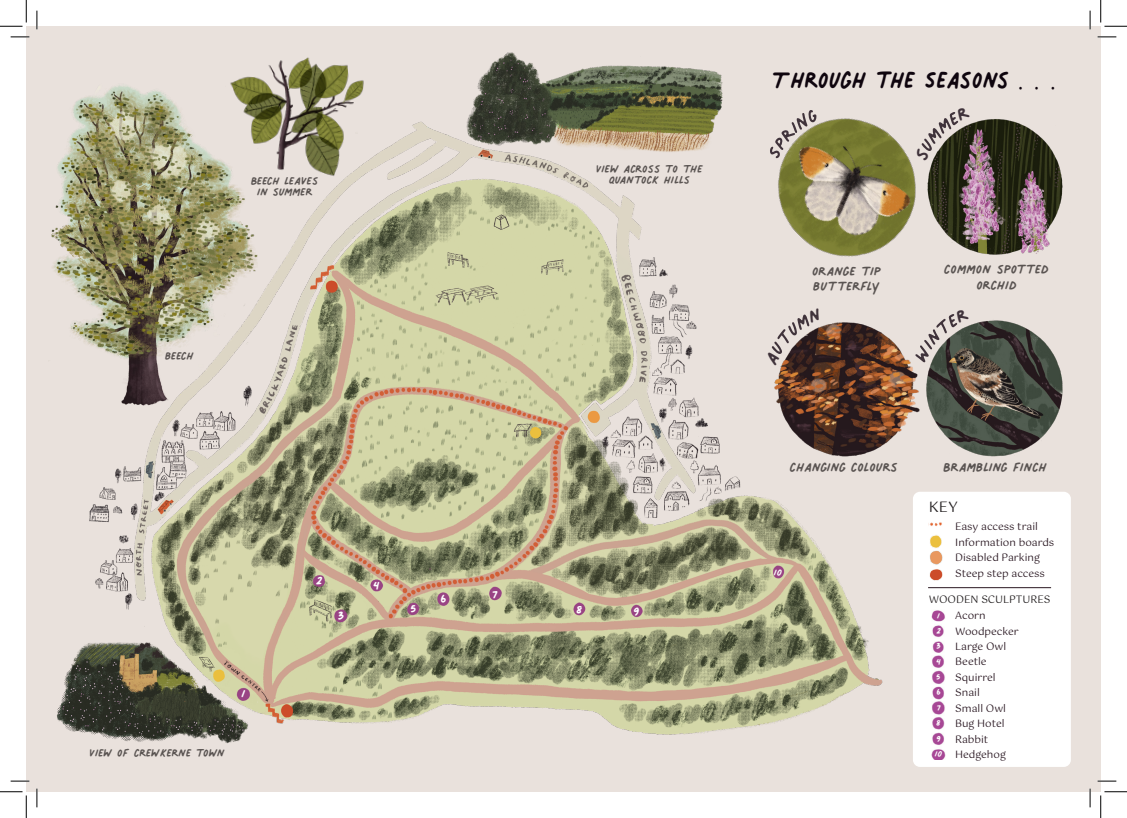
<style>
.page{position:relative;width:1127px;height:818px;background:#fff}
.page>*{position:absolute;margin:0;border:0;box-sizing:border-box;transform-origin:0 0}
.t1{font:50.88px "Palmer Lake Print";color:#0f050e;scale:.9 1}
.t2{font:26.88px "Palmer Lake Print";color:#5a5452}
.t3{font:25px "Palmer Lake Print";color:#fff}
.t4{font:23.12px "Palmer Lake Print";color:#5a5452}
.t5{font:20px "Palmer Lake Print";color:#fff}
.t6{font:18.12px "Palmer Lake Print";color:#fff}
.t7{font:14.5px "Gotu";color:#231f20}
.t8{font:10.38px "Gotu";color:#291721}
.t9{font:10.38px "Gotu";color:#231f20}
</style>
<div class="page">
<div style="left:26px;top:26px;width:1074px;height:766px;background:#e9e1dc"></div>
<img style="left:56px;top:649px;width:24px;height:83px">
<img style="left:80px;top:121px;width:803px;height:623px">
<img style="left:51px;top:85px;width:206px;height:328px">
<img style="left:223px;top:57px;width:178px;height:149px">
<img style="left:927px;top:119px;width:136px;height:136px">
<img style="left:772px;top:118px;width:144px;height:145px">
<img style="left:772px;top:315px;width:291px;height:149px">
<div style="left:912px;top:492px;width:158px;height:275px;background:#fff;border-radius:7px"></div>
<img style="left:931px;top:610px;width:14px;height:150px">
<img style="left:928px;top:522px;width:14px;height:4px">
<hr style="left:927px;top:587px;width:123px;height:1px;background:#291721">
<img style="left:929px;top:535px;width:14px;height:46px">
<img style="left:451px;top:52px;width:284px;height:101px">
<svg style="left:11px;top:36px;width:18px;height:2px"></svg>
<svg style="left:1097px;top:36px;width:18px;height:2px"></svg>
<svg style="left:11px;top:780px;width:18px;height:2px"></svg>
<svg style="left:1097px;top:780px;width:18px;height:2px"></svg>
<svg style="left:36px;top:11px;width:2px;height:18px"></svg>
<svg style="left:36px;top:788px;width:2px;height:19px"></svg>
<svg style="left:1089px;top:11px;width:1px;height:18px"></svg>
<svg style="left:1089px;top:788px;width:1px;height:19px"></svg>
<svg style="left:0;top:0;width:27px;height:27px"></svg>
<svg style="left:0;top:791px;width:27px;height:27px"></svg>
<svg style="left:1100px;top:0;width:26px;height:27px"></svg>
<svg style="left:1100px;top:791px;width:26px;height:27px"></svg>
<svg style="left:767px;top:118px;width:51px;height:41px"></svg>
<svg style="left:764px;top:308px;width:58px;height:58px"></svg>
<svg style="left:914px;top:118px;width:55px;height:43px"></svg>
<svg style="left:913px;top:315px;width:55px;height:48px"></svg>
<p class="t4" style="left:251px;top:169px;width:69px">Beech leaves</p>
<p class="t4" style="left:257px;top:180px;width:57px">in summer</p>
<p class="t4" style="left:165px;top:344px;width:30px">beech</p>
<p class="t3" style="left:241px;top:681px;width:5px">1</p>
<p class="t4" style="left:90px;top:741px;width:136px">View of crewkerne town</p>
<p class="t3" style="left:316px;top:568px;width:8px">2</p>
<p class="t3" style="left:338px;top:603px;width:8px">3</p>
<p class="t3" style="left:373px;top:572px;width:8px">4</p>
<p class="t3" style="left:410px;top:596px;width:7px">5</p>
<p class="t3" style="left:440px;top:586px;width:7px">6</p>
<p class="t3" style="left:492px;top:581px;width:7px">7</p>
<p class="t4" style="left:596px;top:156px;width:108px">View across to the</p>
<p class="t4" style="left:608px;top:168px;width:83px">Quantock hills</p>
<p class="t3" style="left:576px;top:596px;width:8px">8</p>
<p class="t3" style="left:633px;top:598px;width:8px">9</p>
<p class="t1" style="left:771px;top:54px;width:319px">Through the Seasons . . .</p>
<p class="t2" style="left:811px;top:258px;width:70px">orange tip</p>
<p class="t2" style="left:813px;top:272px;width:68px">butterfly</p>
<p class="t2" style="left:944px;top:255px;width:106px">common spotted</p>
<p class="t2" style="left:976px;top:271px;width:42px">orchid</p>
<p class="t2" style="left:789px;top:453px;width:109px">changing colours</p>
<p class="t2" style="left:943px;top:453px;width:105px">Brambling finch</p>
<p class="t5" style="left:773px;top:562px;width:10px">10</p>
<p class="t7" style="left:928px;top:499px;width:30px">KEY</p>
<p class="t8" style="left:954px;top:521px;width:84px">Easy access trail</p>
<p class="t8" style="left:954px;top:536px;width:100px">Information boards</p>
<p class="t8" style="left:954px;top:552px;width:86px">Disabled Parking</p>
<p class="t8" style="left:954px;top:567px;width:91px">Steep step access</p>
<p class="t8" style="left:954px;top:609px;width:32px">Acorn</p>
<p class="t8" style="left:954px;top:625px;width:65px">Woodpecker</p>
<p class="t8" style="left:954px;top:640px;width:52px">Large Owl</p>
<p class="t8" style="left:954px;top:656px;width:33px">Beetle</p>
<p class="t8" style="left:954px;top:671px;width:42px">Squirrel</p>
<p class="t8" style="left:954px;top:687px;width:26px">Snail</p>
<p class="t8" style="left:954px;top:702px;width:52px">Small Owl</p>
<p class="t8" style="left:954px;top:718px;width:51px">Bug Hotel</p>
<p class="t8" style="left:954px;top:733px;width:35px">Rabbit</p>
<p class="t8" style="left:954px;top:749px;width:52px">Hedgehog</p>
<p class="t9" style="left:928px;top:593px;width:123px">WOODEN SCULPTURES</p>
<p class="t6" style="left:936px;top:606px;width:4px">1</p>
<p class="t6" style="left:936px;top:621px;width:6px">2</p>
<p class="t6" style="left:936px;top:637px;width:6px">3</p>
<p class="t6" style="left:936px;top:652px;width:6px">4</p>
<p class="t6" style="left:936px;top:667px;width:5px">5</p>
<p class="t6" style="left:936px;top:683px;width:6px">6</p>
<p class="t6" style="left:936px;top:698px;width:5px">7</p>
<p class="t6" style="left:936px;top:714px;width:6px">8</p>
<p class="t6" style="left:936px;top:729px;width:6px">9</p>
<p class="t6" style="left:934px;top:744px;width:9px">10</p>
</div>
